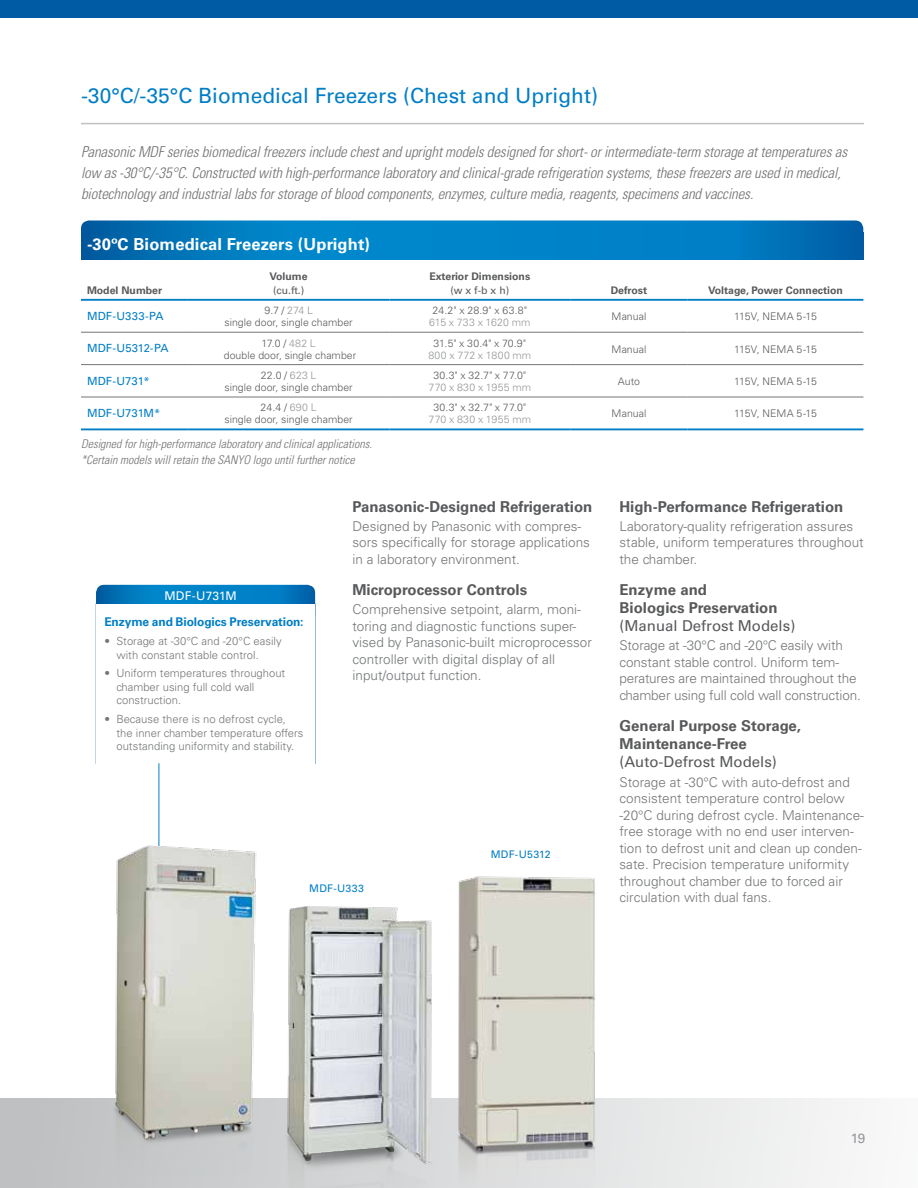
<style>
.page{position:relative;width:918px;height:1188px;background:#fff}
.page>*{position:absolute;margin:0;border:0;box-sizing:border-box;transform-origin:0 0}
.t1{font:21px "Univers LT Std";color:#007ec6}
.t2{font:700 16.5px "Univers LT Std";letter-spacing:.01em;color:#fff}
.t3{font:italic 300 condensed 15px/21px "Univers LT Std";letter-spacing:-.01em;color:#717073}
.t4{font:700 15px/18px "Univers LT Std";color:#58595b}
.t5{font:15px "Univers LT Std";color:#58595b}
.t6{font:300 13.5px/16.5px "Univers";color:#737577}
.t7{font:13.5px "Univers LT Std";color:#939598}
.t8{font:italic 300 condensed 12px/16.5px "Univers LT Std";color:#717073}
.t9{font:700 12px "Univers LT Std";letter-spacing:-.01em;color:#007ec6}
.t10{font:12px "Univers LT Std";letter-spacing:.015em;color:#fff}
.t11{font:300 11.25px/13.8px "Univers";color:#737577}
.t12{font:11.25px "Univers LT Std";letter-spacing:.005em;color:#007ec6}
.t13{font:300 10.5px/12px "Univers";letter-spacing:.005em;color:#58595b;text-align:center}
.t14{font:700 10.5px "Univers LT Std";color:#58595b}
.t15{font:300 10.5px "Univers";letter-spacing:.025em;color:#939598}
.t16{font:10.5px "Univers LT Std";color:#58595b}
.t17{font:10.5px "Univers LT Std";letter-spacing:.02em;color:#007ec6}
.t18{font:300 10.5px "Univers";letter-spacing:.005em;color:#939598}
.s1{color:#939598}
</style>
<div class="page">
<svg style="left:0;top:1098px;width:853px;height:90px;fill:#ebebec"></svg>
<div style="left:0;top:0;width:918px;height:17px;background:#015ba4"></div>
<hr style="left:81px;top:123px;width:783px;height:1px;background:#bec0c2">
<svg style="left:81px;top:220px;width:782px;height:12px;background:#0b81c3"></svg>
<svg style="left:81px;top:232px;width:782px;height:27px;background:#007bc0"></svg>
<hr style="left:81px;top:332px;width:107px;height:1px;background:#737577">
<hr style="left:188px;top:332px;width:201px;height:1px;background:#737577">
<hr style="left:389px;top:332px;width:181px;height:1px;background:#737577">
<hr style="left:570px;top:332px;width:118px;height:1px;background:#737577">
<hr style="left:688px;top:332px;width:175px;height:1px;background:#737577">
<hr style="left:81px;top:364px;width:107px;height:1px;background:#737577">
<hr style="left:188px;top:364px;width:201px;height:1px;background:#737577">
<hr style="left:389px;top:364px;width:181px;height:1px;background:#737577">
<hr style="left:570px;top:364px;width:118px;height:1px;background:#737577">
<hr style="left:688px;top:364px;width:175px;height:1px;background:#737577">
<hr style="left:81px;top:397px;width:107px;height:1px;background:#737577">
<hr style="left:188px;top:397px;width:201px;height:1px;background:#737577">
<hr style="left:389px;top:397px;width:181px;height:1px;background:#737577">
<hr style="left:570px;top:397px;width:118px;height:1px;background:#737577">
<hr style="left:688px;top:397px;width:175px;height:1px;background:#737577">
<hr style="left:81px;top:299px;width:107px;height:2px;background:#007ec6">
<hr style="left:188px;top:299px;width:201px;height:2px;background:#007ec6">
<hr style="left:389px;top:299px;width:181px;height:2px;background:#007ec6">
<hr style="left:570px;top:299px;width:118px;height:2px;background:#007ec6">
<hr style="left:688px;top:299px;width:175px;height:2px;background:#007ec6">
<hr style="left:81px;top:428px;width:107px;height:2px;background:#007ec6">
<hr style="left:188px;top:428px;width:201px;height:2px;background:#007ec6">
<hr style="left:389px;top:428px;width:181px;height:2px;background:#007ec6">
<hr style="left:570px;top:428px;width:118px;height:2px;background:#007ec6">
<hr style="left:688px;top:428px;width:175px;height:2px;background:#007ec6">
<img style="left:68px;top:832px;width:202px;height:356px">
<img style="left:270px;top:906px;width:163px;height:282px">
<svg style="left:96px;top:585px;width:219px;height:19px;background:#017cc1"></svg>
<hr style="left:159px;top:763px;width:1px;height:83px;background:#007ec6">
<img style="left:433px;top:876px;width:189px;height:312px">
<h1 class="t1" style="left:81px;top:83px;width:518px">-30°C/-35°C Biomedical Freezers (Chest and Upright)</h1>
<p class="t3" style="left:81px;top:141px;width:768px">Panasonic MDF series biomedical freezers include chest and upright models designed for short- or intermediate-term storage at temperatures as low as -30°C/-35°C. Constructed with high-performance laboratory and clinical-grade refrigeration systems, these freezers are used in medical, biotechnology and industrial labs for storage of blood components, enzymes, culture media, reagents, specimens and vaccines.</p>
<p class="t2" style="left:87px;top:235px;width:285px">-30ºC Biomedical Freezers (Upright)</p>
<p class="t14" style="left:87px;top:284px;width:77px">Model Number</p>
<p class="t14" style="left:270px;top:270px;width:40px">Volume</p>
<p class="t16" style="left:273px;top:284px;width:33px">(cu.ft.)</p>
<p class="t14" style="left:429px;top:270px;width:102px">Exterior Dimensions</p>
<p class="t16" style="left:450px;top:284px;width:60px">(w x f-b x h)</p>
<p class="t14" style="left:611px;top:284px;width:38px">Defrost</p>
<p class="t14" style="left:708px;top:284px;width:136px">Voltage, Power Connection</p>
<p class="t12" style="left:87px;top:309px;width:78px">MDF-U333-PA</p>
<p class="t13" style="left:225px;top:304px;width:130px">9.7 / <span class="s1">274 L<br></span>single door, single chamber</p>
<p class="t13" style="left:433px;top:304px;width:96px">24.2" x 28.9" x 63.8"</p>
<p class="t18" style="left:429px;top:316px;width:103px">615 x 733 x 1620 mm</p>
<p class="t12" style="left:87px;top:342px;width:83px">MDF-U5312-PA</p>
<p class="t13" style="left:224px;top:337px;width:134px">17.0 / <span class="s1">482 L<br></span>double door, single chamber</p>
<p class="t13" style="left:433px;top:337px;width:94px">31.5" x 30.4" x 70.9"</p>
<p class="t15" style="left:428px;top:349px;width:104px">800 x 772 x 1800 mm</p>
<p class="t12" style="left:87px;top:374px;width:64px">MDF-U731*</p>
<p class="t13" style="left:225px;top:369px;width:130px">22.0 / <span class="s1">623 L<br></span>single door, single chamber</p>
<p class="t13" style="left:433px;top:369px;width:94px">30.3" x 32.7" x 77.0"</p>
<p class="t15" style="left:429px;top:381px;width:104px">770 x 830 x 1955 mm</p>
<p class="t12" style="left:87px;top:407px;width:75px">MDF-U731M*</p>
<p class="t13" style="left:225px;top:402px;width:130px">24.4 / <span class="s1">690 L<br></span>single door, single chamber</p>
<p class="t13" style="left:433px;top:402px;width:94px">30.3" x 32.7" x 77.0"</p>
<p class="t15" style="left:429px;top:413px;width:104px">770 x 830 x 1955 mm</p>
<p class="t8" style="left:81px;top:436px;width:293px">Designed for high-performance laboratory and clinical applications. *Certain models will retain the SANYO logo until further notice</p>
<p class="t10" style="left:164px;top:589px;width:74px">MDF-U731M</p>
<p class="t9" style="left:104px;top:615px;width:201px">Enzyme and Biologics Preservation:</p>
<p class="t11" style="left:116px;top:634px;width:167px;text-indent:-12px">• Storage at -30°C and -20°C easily with constant stable control.</p>
<p class="t11" style="left:116px;top:666px;width:170px;text-indent:-12px">• Uniform temperatures throughout chamber using full cold wall construction.</p>
<p class="t11" style="left:116px;top:712px;width:188px;text-indent:-12px">• Because there is no defrost cycle, the inner chamber temperature offers outstanding uniformity and stability.</p>
<p class="t4" style="left:352px;top:497px;width:241px">Panasonic-Designed Refrigeration</p>
<p class="t6" style="left:352px;top:518px;width:239px">Designed by Panasonic with compres&shy;sors specifically for storage applications in a laboratory environment.</p>
<p class="t4" style="left:352px;top:581px;width:176px">Microprocessor Controls</p>
<p class="t6" style="left:352px;top:601px;width:241px">Comprehensive setpoint, alarm, moni&shy;toring and diagnostic functions super&shy;vised by Panasonic-built microprocessor controller with digital display of all input/output function.</p>
<p class="t17" style="left:491px;top:848px;width:61px">MDF-U5312</p>
<p class="t17" style="left:309px;top:882px;width:56px">MDF-U333</p>
<p class="t13" style="left:612px;top:310px;width:36px">Manual</p>
<p class="t13" style="left:734px;top:310px;width:84px">115V, NEMA 5-15</p>
<p class="t13" style="left:612px;top:343px;width:36px">Manual</p>
<p class="t13" style="left:734px;top:343px;width:84px">115V, NEMA 5-15</p>
<p class="t13" style="left:618px;top:375px;width:24px">Auto</p>
<p class="t13" style="left:734px;top:375px;width:84px">115V, NEMA 5-15</p>
<p class="t13" style="left:612px;top:408px;width:36px">Manual</p>
<p class="t13" style="left:734px;top:408px;width:84px">115V, NEMA 5-15</p>
<p class="t4" style="left:620px;top:497px;width:225px">High-Performance Refrigeration</p>
<p class="t6" style="left:620px;top:518px;width:246px">Laboratory-quality refrigeration assures stable, uniform temperatures throughout the chamber.</p>
<p class="t4" style="left:620px;top:581px;width:160px">Enzyme and<br>Biologics Preservation</p>
<p class="t5" style="left:620px;top:617px;width:177px">(Manual Defrost Models)</p>
<p class="t6" style="left:620px;top:637px;width:243px">Storage at -30°C and -20°C easily with constant stable control. Uniform tem&shy;peratures are maintained throughout the chamber using full cold wall construction.</p>
<p class="t4" style="left:620px;top:717px;width:183px">General Purpose Storage,<br>Maintenance-Free</p>
<p class="t5" style="left:620px;top:753px;width:159px">(Auto-Defrost Models)</p>
<p class="t6" style="left:620px;top:774px;width:246px">Storage at -30°C with auto-defrost and consistent temperature control below -20°C during defrost cycle. Maintenance&shy;free storage with no end user interven&shy;tion to defrost unit and clean up conden&shy;sate. Precision temperature uniformity throughout chamber due to forced air circulation with dual fans.</p>
<p class="t7" style="left:851px;top:1130px;width:16px">19</p>
</div>
